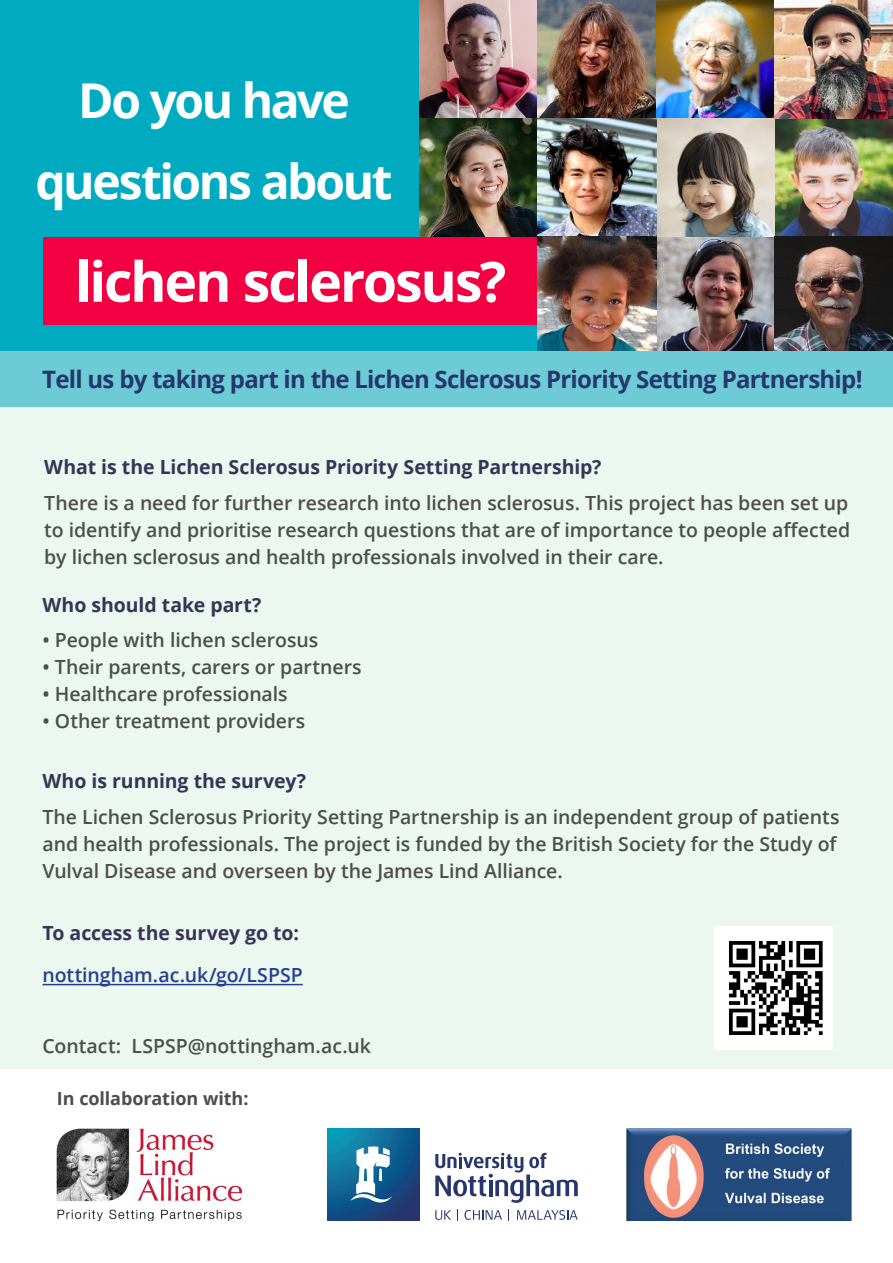
<style>
.page{position:relative;width:893px;height:1263px;background:#fff}
.page>*{position:absolute;margin:0;border:0;box-sizing:border-box;transform-origin:0 0}
.t1{font:700 55.5px "Open Sans";letter-spacing:-.04em;color:#fff}
.t2{font:700 48px/81px "Open Sans";letter-spacing:-.05em;color:#fff;text-align:center}
.t3{font:700 24px "Open Sans";letter-spacing:-.03em;color:#26366e}
.t4{font:600 19.5px/27px "Open Sans";letter-spacing:-.005em;color:#4d4d4f;text-align:justify}
.t5{font:700 19.5px "Open Sans";letter-spacing:-.005em;color:#383457}
.t6{font:600 19.5px "Open Sans";letter-spacing:-.005em;color:#25408f}
.t7{font:700 18px "Open Sans";letter-spacing:-.005em;color:#4d4d4f}
</style>
<div class="page">
<div style="left:0;top:338px;width:893px;height:749px;background:#ebf7ef"></div>
<div style="left:420px;top:237px;width:118px;height:119px;background:#00abc2"></div>
<div style="left:0;top:0;width:420px;height:356px;background:#00abc2"></div>
<hr style="left:43px;top:984px;width:260px;height:1px;background:#25408f">
<div style="left:0;top:1069px;width:893px;height:194px;background:#fff"></div>
<img style="left:57px;top:1128px;width:184px;height:92px">
<svg style="left:465px;top:1210px;width:37px;height:10px"></svg>
<svg style="left:517px;top:1210px;width:61px;height:10px"></svg>
<svg style="left:435px;top:1210px;width:16px;height:10px"></svg>
<svg style="left:457px;top:1209px;width:1px;height:12px"></svg>
<img style="left:327px;top:1128px;width:93px;height:93px">
<svg style="left:350px;top:1146px;width:42px;height:56px"></svg>
<svg style="left:435px;top:1153px;width:143px;height:50px"></svg>
<img style="left:420px;top:0;width:473px;height:237px">
<img style="left:538px;top:237px;width:355px;height:114px">
<div style="left:43px;top:237px;width:495px;height:87px;background:#f20041"></div>
<img style="left:714px;top:927px;width:119px;height:122px">
<img style="left:626px;top:1128px;width:225px;height:93px">
<div style="left:0;top:351px;width:893px;height:56px;background:#6dcbd5"></div>
<h2 class="t2" style="left:35px;top:59px;width:359px">Do you have questions about</h2>
<h1 class="t1" style="left:75px;top:242px;width:433px">lichen sclerosus?</h1>
<p class="t3" style="left:42px;top:363px;width:822px">Tell us by taking part in the Lichen Sclerosus Priority Setting Partnership!</p>
<p class="t5" style="left:44px;top:453px;width:559px">What is the Lichen Sclerosus Priority Setting Partnership?</p>
<p class="t4" style="left:44px;top:489px;width:807px">There is a need for further research into lichen sclerosus. This project has been set up to identify and prioritise research questions that are of importance to people affected by lichen sclerosus and health professionals involved in their care.</p>
<p class="t5" style="left:43px;top:591px;width:220px">Who should take part?</p>
<p class="t4" style="left:43px;top:626px;width:277px">• People with lichen sclerosus</p>
<p class="t4" style="left:43px;top:653px;width:321px">• Their parents, carers or partners</p>
<p class="t4" style="left:43px;top:680px;width:247px">• Healthcare professionals</p>
<p class="t4" style="left:43px;top:707px;width:264px">• Other treatment providers</p>
<p class="t5" style="left:43px;top:767px;width:265px">Who is running the survey?</p>
<p class="t4" style="left:43px;top:803px;width:798px;text-align:left">The Lichen Sclerosus Priority Setting Partnership is an independent group of patients and health professionals. The project is funded by the British Society for the Study of<br>Vulval Disease and overseen by the James Lind Alliance.</p>
<p class="t5" style="left:43px;top:919px;width:258px">To access the survey go to:</p>
<p class="t6" style="left:43px;top:961px;width:262px">nottingham.ac.uk/go/LSPSP</p>
<p class="t4" style="left:43px;top:1032px;width:330px">Contact: LSPSP@nottingham.ac.uk</p>
<p class="t7" style="left:57px;top:1086px;width:193px">In collaboration with:</p>
</div>
